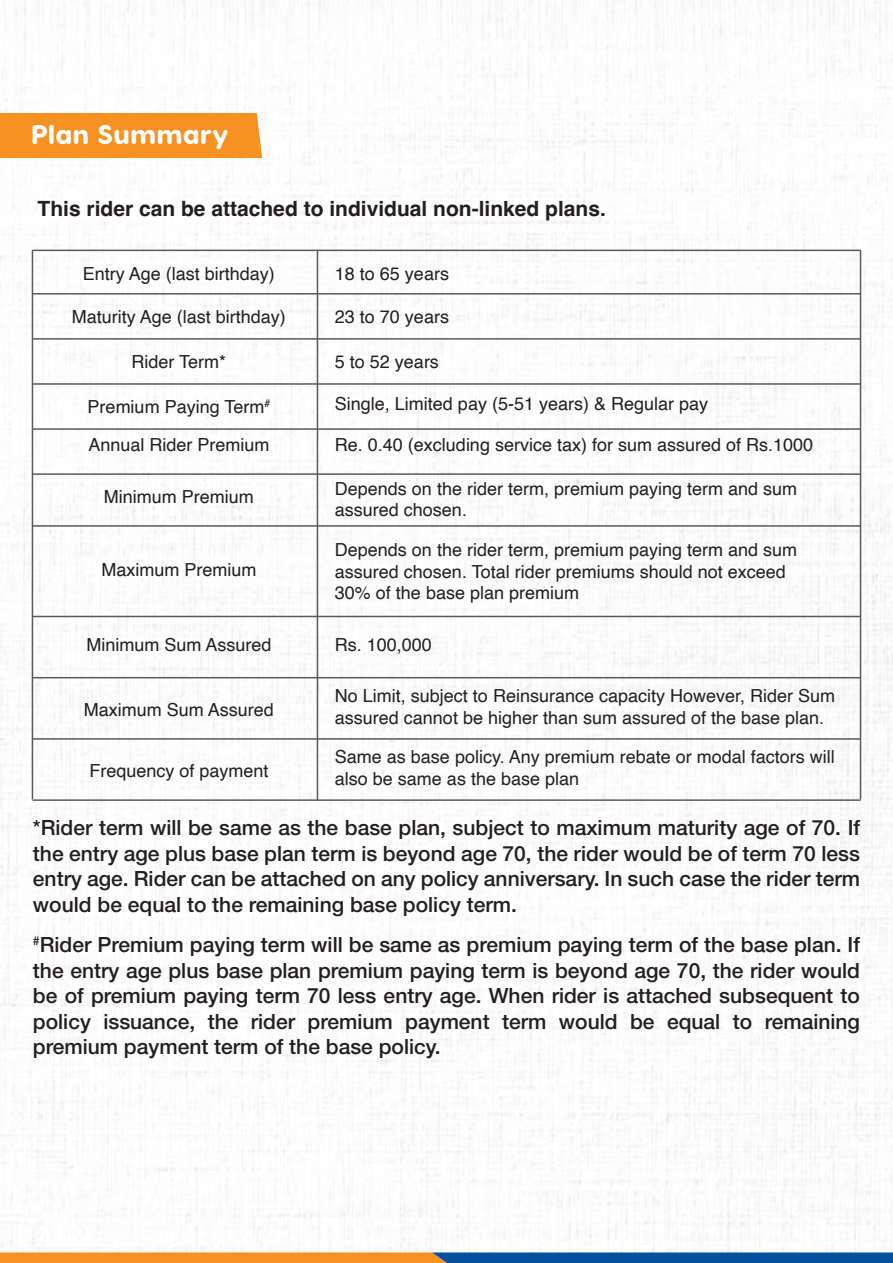
<style>
.page{position:relative;width:893px;height:1263px;background:#fff}
.page>*{position:absolute;margin:0;border:0;box-sizing:border-box;transform-origin:0 0}
.t1{font:800 27px "Visby Round CF";color:#fff}
.t2{font:500 21px/25.5px "Helvetica Neue LT Std";color:#231f20;text-align:justify}
.t3{font:700 21px "Helvetica";color:#231f20}
.t4{font:18px/21.6px "Helvetica";color:#231f20}
</style>
<div class="page">
<img style="left:0;top:0;width:893px;height:1252px">
<svg style="left:0;top:1252px;width:893px;height:11px;background:#817667"></svg>
<div style="left:0;top:113px;width:262px;height:45px;background:#f59222"></div>
<hr style="left:32px;top:250px;width:1px;height:549px;background:#595a5c">
<hr style="left:860px;top:250px;width:1px;height:549px;background:#595a5c">
<hr style="left:317px;top:250px;width:1px;height:551px;background:#595a5c">
<hr style="left:32px;top:250px;width:828px;height:1px;background:#595a5c">
<hr style="left:32px;top:293px;width:828px;height:2px;background:#595a5c">
<hr style="left:32px;top:338px;width:828px;height:2px;background:#595a5c">
<hr style="left:32px;top:383px;width:828px;height:2px;background:#595a5c">
<hr style="left:32px;top:428px;width:828px;height:2px;background:#595a5c">
<hr style="left:32px;top:473px;width:828px;height:2px;background:#595a5c">
<hr style="left:32px;top:525px;width:828px;height:2px;background:#595a5c">
<hr style="left:32px;top:616px;width:828px;height:1px;background:#595a5c">
<hr style="left:32px;top:677px;width:828px;height:1px;background:#595a5c">
<hr style="left:32px;top:738px;width:828px;height:2px;background:#595a5c">
<hr style="left:32px;top:799px;width:828px;height:2px;background:#595a5c">
<h1 class="t1" style="left:31px;top:117px;width:199px">Plan Summary</h1>
<p class="t3" style="left:38px;top:196px;width:570px">This rider can be attached to individual non-linked plans.</p>
<p class="t4" style="left:83px;top:264px;width:194px">Entry Age (last birthday)</p>
<p class="t4" style="left:335px;top:264px;width:116px">18 to 65 years</p>
<p class="t4" style="left:72px;top:306px;width:216px">Maturity Age (last birthday)</p>
<p class="t4" style="left:335px;top:306px;width:116px">23 to 70 years</p>
<p class="t4" style="left:132px;top:352px;width:96px">Rider Term*</p>
<p class="t4" style="left:335px;top:352px;width:106px">5 to 52 years</p>
<p class="t4" style="left:88px;top:396px;width:184px">Premium Paying Term<sup>#</sup></p>
<p class="t4" style="left:335px;top:393px;width:375px">Single, Limited pay (5-51 years) &amp; Regular pay</p>
<p class="t4" style="left:88px;top:434px;width:183px">Annual Rider Premium</p>
<p class="t4" style="left:104px;top:486px;width:151px">Minimum Premium</p>
<p class="t4" style="left:335px;top:434px;width:480px">Re. 0.40 (excluding service tax) for sum assured of Rs.1000</p>
<p class="t4" style="left:335px;top:478px;width:464px">Depends on the rider term, premium paying term and sum assured chosen.</p>
<p class="t4" style="left:101px;top:559px;width:156px">Maximum Premium</p>
<p class="t4" style="left:335px;top:540px;width:464px">Depends on the rider term, premium paying term and sum assured chosen. Total rider premiums should not exceed<br>30% of the base plan premium</p>
<p class="t4" style="left:86px;top:635px;width:187px">Minimum Sum Assured</p>
<p class="t4" style="left:335px;top:635px;width:99px">Rs. 100,000</p>
<p class="t4" style="left:84px;top:699px;width:192px">Maximum Sum Assured</p>
<p class="t4" style="left:89px;top:760px;width:181px">Frequency of payment</p>
<p class="t4" style="left:335px;top:685px;width:502px">No Limit, subject to Reinsurance capacity However, Rider Sum assured cannot be higher than sum assured of the base plan.</p>
<p class="t4" style="left:335px;top:746px;width:501px">Same as base policy. Any premium rebate or modal factors will also be same as the base plan</p>
<p class="t2" style="left:33px;top:815px;width:829px">*Rider term will be same as the base plan, subject to maximum maturity age of 70. If the entry age plus base plan term is beyond age 70, the rider would be of term 70 less entry age. Rider can be attached on any policy anniversary. In such case the rider term would be equal to the remaining base policy term.</p>
<p class="t2" style="left:33px;top:932px;width:829px"><sup>#</sup>Rider Premium paying term will be same as premium paying term of the base plan. If the entry age plus base plan premium paying term is beyond age 70, the rider would be of premium paying term 70 less entry age. When rider is attached subsequent to policy issuance, the rider premium payment term would be equal to remaining premium payment term of the base policy.</p>
</div>
